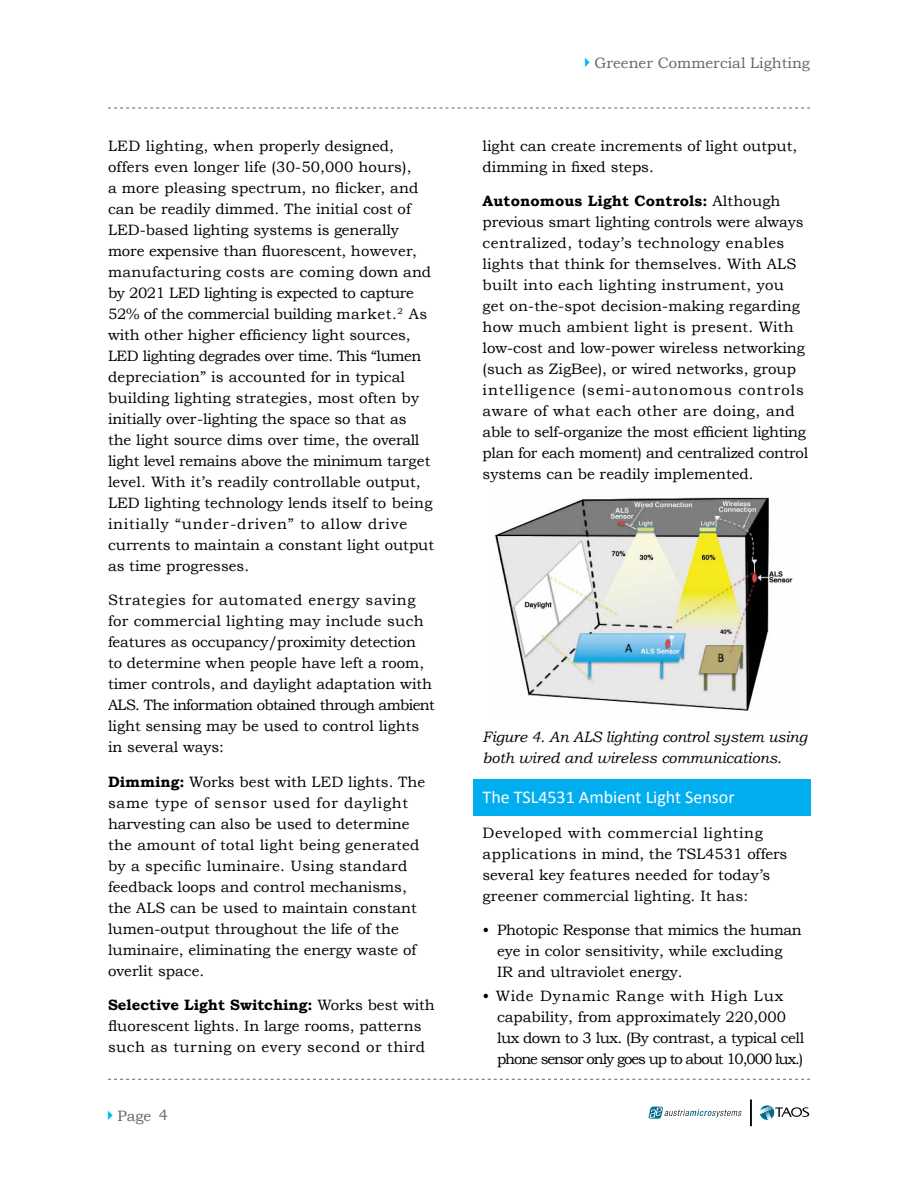
<style>
.page{position:relative;width:918px;height:1188px;background:#fff}
.page>*{position:absolute;margin:0;border:0;box-sizing:border-box;transform-origin:0 0}
.t1{font:18px "Calibri";color:#fff}
.t2{font:15px/21px "Bookman Old Style";color:#000}
.t3{font:15px/21px "Bookman Old Style";letter-spacing:-.03em;color:#000}
.t4{font:italic 15px/21px "Bookman Old Style";letter-spacing:-.01em;color:#000}
.t5{font:15px "Bookman Old Style";color:#636466}
.s1{font-weight:700}
.s2{color:#00bdf2}
</style>
<div class="page">
<div style="left:473px;top:779px;width:337px;height:36px;background:#00aeef"></div>
<img style="left:494px;top:497px;width:299px;height:214px">
<svg style="left:648px;top:1106px;width:94px;height:13px"></svg>
<hr style="left:750px;top:1100px;width:2px;height:26px;background:#000">
<svg style="left:760px;top:1105px;width:49px;height:15px"></svg>
<svg style="left:108px;top:108px;width:702px;height:1px"></svg>
<svg style="left:108px;top:1079px;width:702px;height:1px"></svg>
<p class="t2" style="left:108px;top:135px;width:328px">LED lighting, when properly designed, offers even longer life (30-50,000 hours),<br>a more pleasing spectrum, no flicker, and can be readily dimmed. The initial cost of LED-based lighting systems is generally more expensive than fluorescent, however, manufacturing costs are coming down and by 2021 LED lighting is expected to capture 52% of the commercial building market.<sup>2</sup> As with other higher efficiency light sources, LED lighting degrades over time. This “lumen depreciation” is accounted for in typical building lighting strategies, most often by initially over-lighting the space so that as<br>the light source dims over time, the overall light level remains above the minimum target level. With it’s readily controllable output, LED lighting technology lends itself to being initially “under-driven” to allow drive currents to maintain a constant light output as time progresses.</p>
<p class="t2" style="left:108px;top:590px;width:328px">Strategies for automated energy saving for commercial lighting may include such features as occupancy/proximity detection<br>to determine when people have left a room, timer controls, and daylight adaptation with ALS. The information obtained through ambient light sensing may be used to control lights in several ways:</p>
<p class="t2" style="left:108px;top:771px;width:319px"><span class="s1">Dimming:</span> Works best with LED lights. The same type of sensor used for daylight harvesting can also be used to determine the amount of total light being generated by a specific luminaire. Using standard feedback loops and control mechanisms, the ALS can be used to maintain constant lumen-output throughout the life of the luminaire, eliminating the energy waste of overlit space.</p>
<p class="t2" style="left:108px;top:995px;width:328px"><span class="s1">Selective Light Switching:</span> Works best with fluorescent lights. In large rooms, patterns such as turning on every second or third</p>
<p class="t5" style="left:102px;top:1107px;width:67px"><span class="s2">✔</span>Page 4</p>
<p class="t5" style="left:579px;top:54px;width:232px"><span class="s2">✔</span>Greener Commercial Lighting</p>
<p class="t2" style="left:483px;top:135px;width:316px">light can create increments of light output, dimming in fixed steps.</p>
<p class="t2" style="left:483px;top:191px;width:327px"><span class="s1">Autonomous Light Controls:</span> Although previous smart lighting controls were always centralized, today’s technology enables lights that think for themselves. With ALS built into each lighting instrument, you get on-the-spot decision-making regarding how much ambient light is present. With low-cost and low-power wireless networking (such as ZigBee), or wired networks, group intelligence (semi-autonomous controls aware of what each other are doing, and able to self-organize the most efficient lighting plan for each moment) and centralized control systems can be readily implemented.</p>
<p class="t4" style="left:483px;top:726px;width:326px">Figure 4. An ALS lighting control system using both wired and wireless communications.</p>
<p class="t1" style="left:483px;top:786px;width:254px">The TSL4531 Ambient Light Sensor</p>
<p class="t2" style="left:483px;top:822px;width:306px">Developed with commercial lighting applications in mind, the TSL4531 offers several key features needed for today’s greener commercial lighting. It has:</p>
<p class="t2" style="left:497px;top:920px;width:306px;text-indent:-14px">• Photopic Response that mimics the human eye in color sensitivity, while excluding<br>IR and ultraviolet energy.</p>
<p class="t3" style="left:497px;top:986px;width:309px;text-indent:-14px">• Wide Dynamic Range with High Lux capability, from approximately 220,000 lux down to 3 lux. (By contrast, a typical cell phone sensor only goes up to about 10,000 lux.)</p>
</div>
